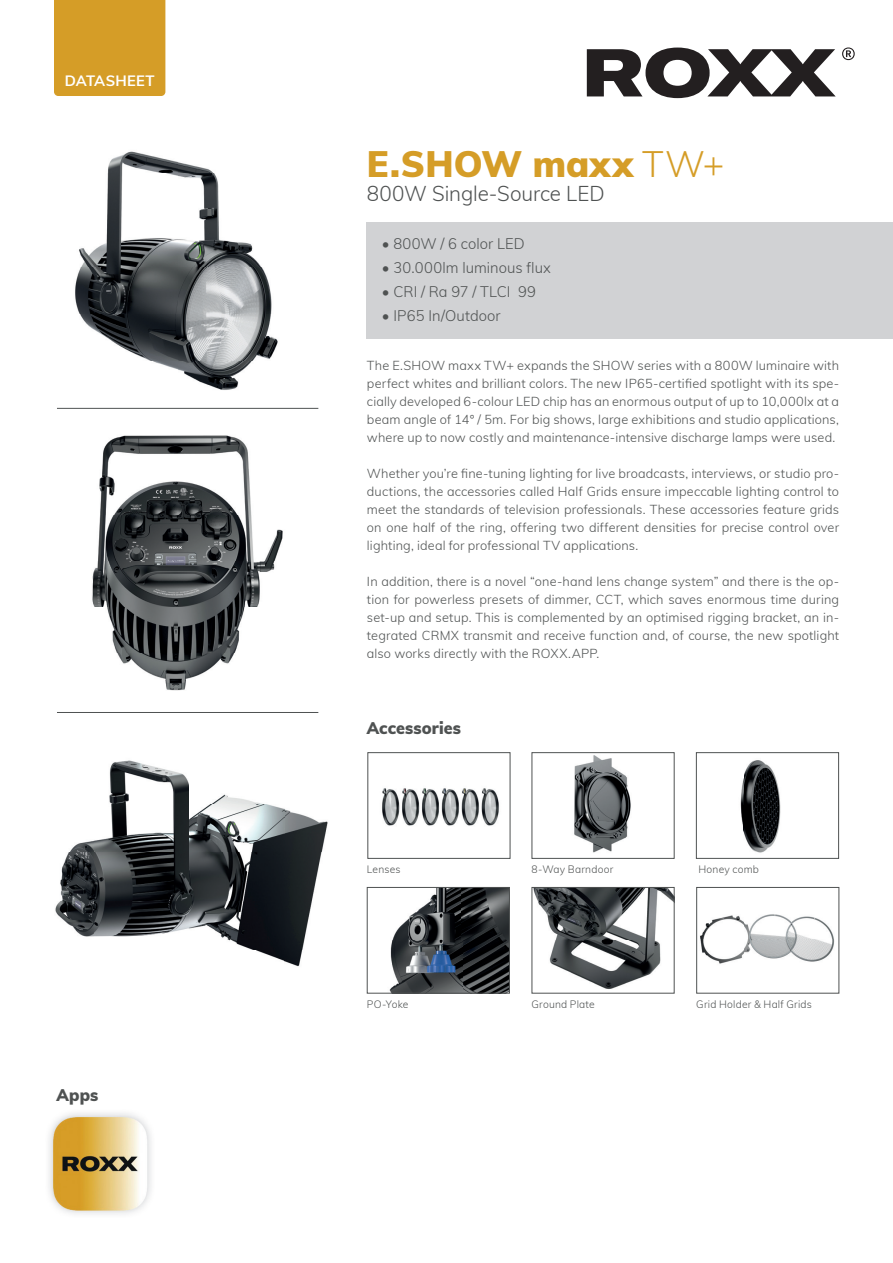
<style>
.page{position:relative;width:893px;height:1263px;background:#fff}
.page>*{position:absolute;margin:0;border:0;box-sizing:border-box;transform-origin:0 0}
.t1{font:900 36px "Muli";letter-spacing:.005em;color:#d59d27}
.t2{font:300 21px "Muli";letter-spacing:-.005em;color:#4f5252}
.t3{font:900 16.5px "Muli";letter-spacing:.005em;color:#4f5252}
.t4{font:300 15px "Muli";letter-spacing:.005em;color:#4f5252}
.t5{font:700 15px "Muli";letter-spacing:.02em;color:#fff}
.t6{font:300 12.75px/18px "Muli";letter-spacing:.01em;color:#4f5252;text-align:justify}
.t7{font:300 10.5px "Muli";letter-spacing:.02em;color:#4f5252}
.s1{font-weight:300}
</style>
<div class="page">
<div style="left:367px;top:222px;width:526px;height:117px;background:#d1d2d4"></div>
<img style="left:57px;top:151px;width:261px;height:257px">
<img style="left:92px;top:435px;width:191px;height:256px">
<img style="left:55px;top:760px;width:273px;height:207px">
<svg style="left:587px;top:48px;width:249px;height:50px"></svg>
<svg style="left:842px;top:47px;width:13px;height:13px"></svg>
<img style="left:574px;top:755px;width:57px;height:98px">
<div style="left:532px;top:752px;width:143px;height:107px;border:1px solid #4f5252"></div>
<img style="left:534px;top:889px;width:139px;height:100px">
<div style="left:532px;top:887px;width:143px;height:106px;border:1px solid #4f5252"></div>
<img style="left:382px;top:788px;width:117px;height:38px">
<div style="left:367px;top:752px;width:143px;height:107px;border:1px solid #4f5252"></div>
<img style="left:740px;top:760px;width:41px;height:93px">
<div style="left:696px;top:752px;width:143px;height:107px;border:1px solid #4f5252"></div>
<img style="left:389px;top:889px;width:119px;height:102px">
<div style="left:367px;top:887px;width:143px;height:106px;border:1px solid #4f5252"></div>
<hr style="left:57px;top:408px;width:261px;height:1px;background:#4f5252">
<hr style="left:57px;top:712px;width:261px;height:1px;background:#4f5252">
<div style="left:54px;top:0;width:111px;height:96px;background:#d59d27"></div>
<img style="left:49px;top:1113px;width:103px;height:101px">
<img style="left:700px;top:914px;width:135px;height:50px">
<div style="left:696px;top:887px;width:143px;height:106px;border:1px solid #4f5252"></div>
<p class="t5" style="left:65px;top:69px;width:91px">DATASHEET</p>
<p class="t3" style="left:56px;top:1083px;width:44px">Apps</p>
<h1 class="t1" style="left:367px;top:137px;width:359px">E.SHOW maxx <span class="s1">TW+</span></h1>
<h2 class="t2" style="left:367px;top:178px;width:239px">800W Single-Source LED</h2>
<p class="t4" style="left:382px;top:232px;width:144px">• 800W / 6 color LED</p>
<p class="t4" style="left:382px;top:256px;width:171px">• 30.000lm luminous flux</p>
<p class="t4" style="left:382px;top:280px;width:156px">• CRI / Ra 97 / TLCI 99</p>
<p class="t4" style="left:382px;top:304px;width:120px">• IP65 In/Outdoor</p>
<p class="t6" style="left:367px;top:356px;width:474px">The E.SHOW maxx TW+ expands the SHOW series with a 800W luminaire with perfect whites and brilliant colors. The new IP65-certified spotlight with its spe&shy;cially developed 6-colour LED chip has an enormous output of up to 10,000lx at a beam angle of 14° / 5m. For big shows, large exhibitions and studio applications, where up to now costly and maintenance-intensive discharge lamps were used.</p>
<p class="t6" style="left:367px;top:464px;width:474px">Whether you’re fine-tuning lighting for live broadcasts, interviews, or studio pro&shy;ductions, the accessories called Half Grids ensure impeccable lighting control to meet the standards of television professionals. These accessories feature grids on one half of the ring, offering two different densities for precise control over lighting, ideal for professional TV applications.</p>
<p class="t6" style="left:367px;top:572px;width:474px">In addition, there is a novel “one-hand lens change system” and there is the op&shy;tion for powerless presets of dimmer, CCT, which saves enormous time during set-up and setup. This is complemented by an optimised rigging bracket, an in&shy;tegrated CRMX transmit and receive function and, of course, the new spotlight also works directly with the ROXX.APP.</p>
<p class="t3" style="left:367px;top:716px;width:96px">Accessories</p>
<p class="t7" style="left:367px;top:862px;width:35px">Lenses</p>
<p class="t7" style="left:698px;top:862px;width:62px">Honey comb</p>
<p class="t7" style="left:532px;top:862px;width:83px">8-Way Barndoor</p>
<p class="t7" style="left:367px;top:997px;width:43px">PO-Yoke</p>
<p class="t7" style="left:532px;top:997px;width:65px">Ground Plate</p>
<p class="t7" style="left:696px;top:997px;width:117px">Grid Holder &amp; Half Grids</p>
</div>
